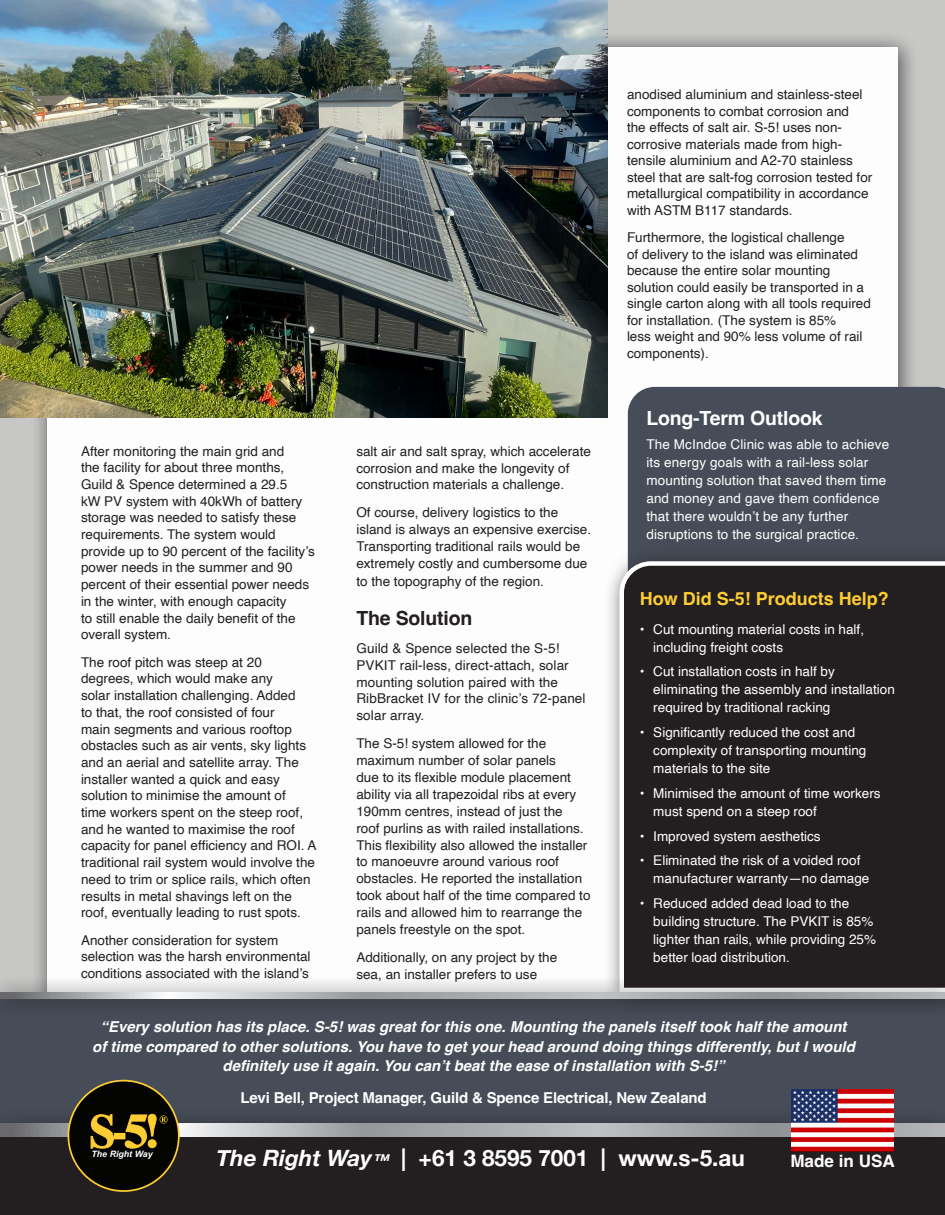
<style>
.page{position:relative;width:945px;height:1215px;background:#fff}
.page>*{position:absolute;margin:0;border:0;box-sizing:border-box;transform-origin:0 0}
.t1{font:700 22.5px "Helvetica Neue";color:#fff}
.t2{font:700 19.5px "Helvetica";letter-spacing:-.01em;color:#fff}
.t3{font:700 19.5px "Helvetica";letter-spacing:-.01em;color:#231f20}
.t4{font:700 18px "Helvetica";color:#fecd33}
.t5{font:700 17.1px "Helvetica";color:#fff}
.t6{font:italic 700 15px/19.5px "Helvetica";color:#fff;text-align:center}
.t7{font:700 15px "Helvetica";letter-spacing:-.01em;color:#fff}
.t8{font:13.5px/16.6px "Helvetica";color:#231f20}
.t9{font:13.5px/18px "Helvetica";color:#fff}
.t10{font:italic 700 8.85px "Arial";color:#fff}
.s1{font-style:italic}
.s2{font-style:italic;font-size:16.5px}
</style>
<div class="page">
<div style="left:0;top:0;width:945px;height:1047px;background:#c7c7c6"></div>
<div style="left:30px;top:30px;width:889px;height:996px;background:#231f20;opacity:.75"></div>
<div style="left:47px;top:47px;width:851px;height:958px;background:#fff"></div>
<div style="left:628px;top:387px;width:317px;height:158px;background:#464d58"></div>
<div style="left:0;top:994px;width:945px;height:131px;background:#464d58"></div>
<div style="left:0;top:1137px;width:945px;height:78px;background:#231f20"></div>
<div style="left:0;top:1107px;width:945px;height:52px;background:#231f20;opacity:.75"></div>
<svg style="left:0;top:1123px;width:945px;height:14px;background:#abadb0"></svg>
<div style="left:603px;top:545px;width:342px;height:469px;background:#231f20;opacity:.75"></div>
<div style="left:617px;top:559px;width:328px;height:417px;background:#231f20"></div>
<div style="left:0;top:976px;width:945px;height:44px;background:#231f20;opacity:.75"></div>
<svg style="left:0;top:992px;width:945px;height:7px;background:#aeafb3"></svg>
<svg style="left:68px;top:1080px;width:112px;height:112px"></svg>
<img style="left:791px;top:1090px;width:102px;height:61px">
<img style="left:0;top:0;width:608px;height:417px">
<p class="t8" style="left:81px;top:443px;width:235px">After monitoring the main grid and<br>the facility for about three months, Guild &amp; Spence determined a 29.5<br>kW PV system with 40kWh of battery storage was needed to satisfy these requirements. The system would provide up to 90 percent of the facility’s power needs in the summer and 90 percent of their essential power needs in the winter, with enough capacity<br>to still enable the daily benefit of the overall system.</p>
<p class="t8" style="left:81px;top:654px;width:237px">The roof pitch was steep at 20 degrees, which would make any<br>solar installation challenging. Added<br>to that, the roof consisted of four<br>main segments and various rooftop obstacles such as air vents, sky lights and an aerial and satellite array. The installer wanted a quick and easy solution to minimise the amount of<br>time workers spent on the steep roof, and he wanted to maximise the roof capacity for panel efficiency and ROI. A traditional rail system would involve the need to trim or splice rails, which often results in metal shavings left on the roof, eventually leading to rust spots.</p>
<p class="t8" style="left:81px;top:932px;width:231px">Another consideration for system selection was the harsh environmental conditions associated with the island’s</p>
<p class="t8" style="left:356px;top:443px;width:236px">salt air and salt spray, which accelerate corrosion and make the longevity of construction materials a challenge.</p>
<p class="t8" style="left:356px;top:504px;width:236px">Of course, delivery logistics to the island is always an expensive exercise.<br>Transporting traditional rails would be extremely costly and cumbersome due</p>
<p class="t8" style="left:356px;top:574px;width:189px">to the topography of the region.</p>
<p class="t3" style="left:356px;top:606px;width:117px">The Solution</p>
<p class="t8" style="left:356px;top:640px;width:231px">Guild &amp; Spence selected the S-5!<br>PVKIT rail-less, direct-attach, solar mounting solution paired with the<br>RibBracket IV for the clinic’s 72-panel solar array.</p>
<p class="t8" style="left:356px;top:735px;width:236px">The S-5! system allowed for the maximum number of solar panels<br>due to its flexible module placement ability via all trapezoidal ribs at every 190mm centres, instead of just the<br>roof purlins as with railed installations.<br>This flexibility also allowed the installer to manoeuvre around various roof obstacles. He reported the installation took about half of the time compared to rails and allowed him to rearrange the panels freestyle on the spot.</p>
<p class="t8" style="left:356px;top:949px;width:202px">Additionally, on any project by the sea, an installer prefers to use</p>
<p class="t8" style="left:627px;top:87px;width:247px">anodised aluminium and stainless-steel components to combat corrosion and<br>the effects of salt air. S-5! uses non&shy;corrosive materials made from high&shy;tensile aluminium and A2-70 stainless steel that are salt-fog corrosion tested for metallurgical compatibility in accordance with ASTM B117 standards.</p>
<p class="t8" style="left:627px;top:230px;width:245px">Furthermore, the logistical challenge<br>of delivery to the island was eliminated because the entire solar mounting solution could easily be transported in a single carton along with all tools required for installation. (The system is 85%<br>less weight and 90% less volume of rail components).</p>
<p class="t2" style="left:646px;top:406px;width:178px">Long-Term Outlook</p>
<p class="t9" style="left:646px;top:436px;width:244px">The McIndoe Clinic was able to achieve its energy goals with a rail-less solar mounting solution that saved them time and money and gave them confidence that there wouldn’t be any further disruptions to the surgical practice.</p>
<p class="t4" style="left:640px;top:587px;width:251px">How Did S-5! Products Help?</p>
<p class="t9" style="left:653px;top:620px;width:212px;text-indent:-14px">• Cut mounting material costs in half, including freight costs</p>
<p class="t9" style="left:653px;top:663px;width:243px;text-indent:-14px">• Cut installation costs in half by eliminating the assembly and installation required by traditional racking</p>
<p class="t9" style="left:653px;top:724px;width:215px;text-indent:-14px">• Significantly reduced the cost and complexity of transporting mounting materials to the site</p>
<p class="t9" style="left:653px;top:785px;width:229px;text-indent:-14px">• Minimised the amount of time workers must spend on a steep roof</p>
<p class="t9" style="left:640px;top:827px;width:182px">• Improved system aesthetics</p>
<p class="t9" style="left:653px;top:852px;width:218px;text-indent:-14px">• Eliminated the risk of a voided roof manufacturer warranty―no damage</p>
<p class="t9" style="left:653px;top:895px;width:224px;text-indent:-14px">• Reduced added dead load to the building structure. The PVKIT is 85% lighter than rails, while providing 25% better load distribution.</p>
<p class="t6" style="left:92px;top:1019px;width:764px">“Every solution has its place. S-5! was great for this one. Mounting the panels itself took half the amount of time compared to other solutions. You have to get your head around doing things differently, but I would definitely use it again. You can’t beat the ease of installation with S-5!”</p>
<p class="t7" style="left:240px;top:1088px;width:468px">Levi Bell, Project Manager, Guild &amp; Spence Electrical, New Zealand</p>
<p class="t1" style="left:216px;top:1140px;width:530px"><span class="s1">The Right Way</span><span class="s2">™</span> | +61 3 8595 7001 | www.s-5.au</p>
<p class="t10" style="left:92px;top:1148px;width:63px">The Right Way</p>
<p class="t5" style="left:790px;top:1151px;width:106px">Made in USA</p>
</div>
